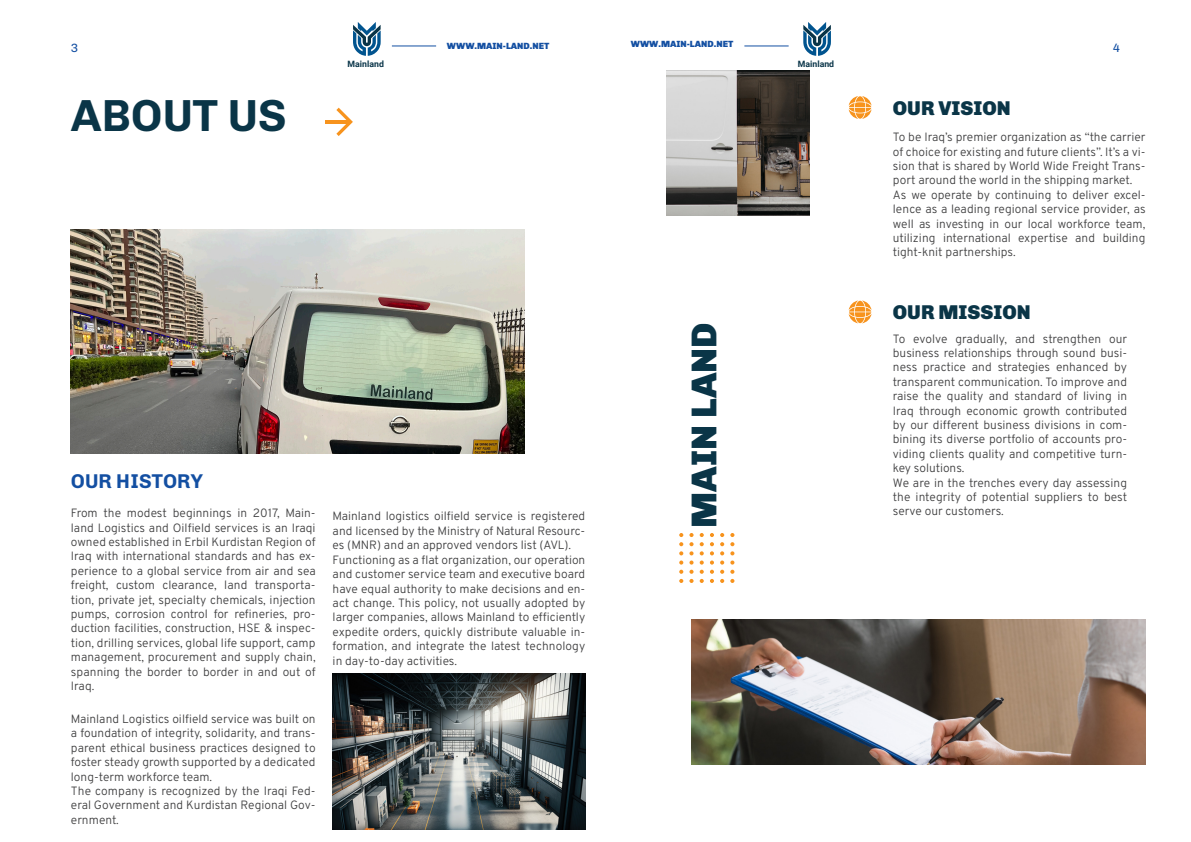
<style>
.page{position:relative;width:1191px;height:842px;background:#fff}
.page>*{position:absolute;margin:0;border:0;box-sizing:border-box;transform-origin:0 0}
.H_40{font:700 45px "Chivo";color:#0a3547}
.H_36{font:900 36px "Chivo";color:#0a3547}
.H_20{font:900 20px "Chivo";color:#0a3547}
.H_20-2{font:700 20px "Chivo";color:#134fa2}
.t1{font:300 12px/14.4px "Overpass";color:#3e3e3f;text-align:justify}
.t2{font:12px "Chivo";color:#134fa2}
.t3{font:900 9px "Chivo";color:#134fa2}
.t4{font:700 8.7px "Roboto";color:#093448}
</style>
<div class="page">
<hr style="left:392px;top:45px;width:44px;height:1px;background:#134fa2">
<hr style="left:744px;top:45px;width:44px;height:1px;background:#134fa2">
<svg style="left:803px;top:22px;width:28px;height:34px"></svg>
<svg style="left:353px;top:22px;width:28px;height:34px"></svg>
<img style="left:333px;top:673px;width:252px;height:157px">
<img style="left:71px;top:230px;width:454px;height:224px">
<img style="left:666px;top:71px;width:143px;height:144px">
<img style="left:692px;top:619px;width:453px;height:145px">
<hr style="left:325px;top:120px;width:25px;height:4px;background:#f7931d">
<svg style="left:336px;top:108px;width:17px;height:28px"></svg>
<svg style="left:848px;top:96px;width:23px;height:23px"></svg>
<svg style="left:848px;top:300px;width:23px;height:23px"></svg>
<svg style="left:679px;top:533px;width:4px;height:50px"></svg>
<svg style="left:689px;top:533px;width:4px;height:50px"></svg>
<svg style="left:699px;top:533px;width:5px;height:50px"></svg>
<svg style="left:710px;top:533px;width:4px;height:50px"></svg>
<svg style="left:720px;top:533px;width:4px;height:50px"></svg>
<svg style="left:730px;top:533px;width:4px;height:50px"></svg>
<p class="t3" style="left:447px;top:39px;width:104px">WWW.MAIN-LAND.NET</p>
<p class="t3" style="left:631px;top:37px;width:104px">WWW.MAIN-LAND.NET</p>
<p class="t2" style="left:71px;top:39px;width:9px">3</p>
<p class="t2" style="left:1112px;top:39px;width:9px">4</p>
<p class="t4" style="left:348px;top:58px;width:38px">Mainland</p>
<p class="t4" style="left:798px;top:58px;width:38px">Mainland</p>
<p class="H_40" style="left:71px;top:89px;width:217px">ABOUT US</p>
<p class="H_20-2" style="left:71px;top:469px;width:134px">OUR HISTORY</p>
<p class="t1" style="left:71px;top:505px;width:246px">From the modest beginnings in 2017, Main&shy;land Logistics and Oilfield services is an Iraqi owned established in Erbil Kurdistan Region of Iraq with international standards and has ex&shy;perience to a global service from air and sea freight, custom clearance, land transporta&shy;tion, private jet, specialty chemicals, injection pumps, corrosion control for refineries, pro&shy;duction facilities, construction, HSE &amp; inspec&shy;tion, drilling services, global life support, camp management, procurement and supply chain, spanning the border to border in and out of Iraq.</p>
<p class="t1" style="left:333px;top:509px;width:254px">Mainland logistics oilfield service is registered and licensed by the Ministry of Natural Resourc&shy;es (MNR) and an approved vendors list (AVL).</p>
<p class="t1" style="left:333px;top:552px;width:254px">Functioning as a flat organization, our operation and customer service team and executive board have equal authority to make decisions and en&shy;act change. This policy, not usually adopted by larger companies, allows Mainland to efficiently expedite orders, quickly distribute valuable in&shy;formation, and integrate the latest technology in day-to-day activities.</p>
<p class="t1" style="left:71px;top:711px;width:246px">Mainland Logistics oilfield service was built on a foundation of integrity, solidarity, and trans&shy;parent ethical business practices designed to foster steady growth supported by a dedicated long-term workforce team.</p>
<p class="t1" style="left:71px;top:783px;width:246px">The company is recognized by the Iraqi Fed&shy;eral Government and Kurdistan Regional Gov&shy;ernment.</p>
<p class="H_36" style="left:676px;top:528px;width:207px;rotate:-90deg">MAIN LAND</p>
<p class="H_20" style="left:893px;top:93px;width:119px">OUR VISION</p>
<p class="t1" style="left:893px;top:129px;width:254px">To be Iraq’s premier organization as “the carrier of choice for existing and future clients”. It’s a vi&shy;sion that is shared by World Wide Freight Trans&shy;port around the world in the shipping market.</p>
<p class="t1" style="left:893px;top:187px;width:254px">As we operate by continuing to deliver excel&shy;lence as a leading regional service provider, as well as investing in our local workforce team, utilizing international expertise and building tight-knit partnerships.</p>
<p class="H_20" style="left:893px;top:297px;width:139px">OUR MISSION</p>
<p class="t1" style="left:893px;top:331px;width:236px">To evolve gradually, and strengthen our business relationships through sound busi&shy;ness practice and strategies enhanced by transparent communication. To improve and raise the quality and standard of living in Iraq through economic growth contributed by our different business divisions in com&shy;bining its diverse portfolio of accounts pro&shy;viding clients quality and competitive turn&shy;key solutions.</p>
<p class="t1" style="left:893px;top:475px;width:236px">We are in the trenches every day assessing the integrity of potential suppliers to best serve our customers.</p>
</div>
